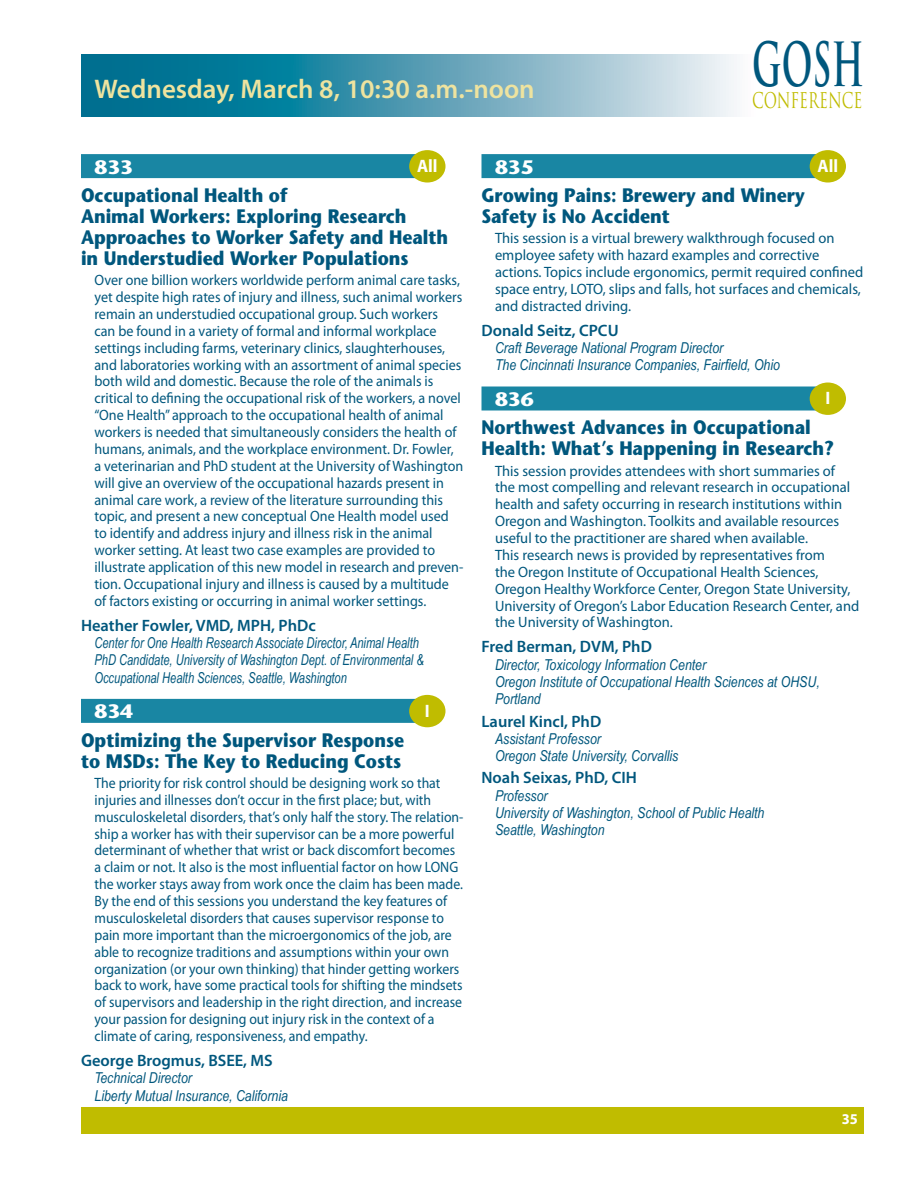
<style>
.page{position:relative;width:918px;height:1188px;background:#fff}
.page>*{position:absolute;margin:0;border:0;box-sizing:border-box;transform-origin:0 0}
.GOSH{font:700 59.25px "Trajan Pro";color:#00577d;scale:.56 1}
.Session_heading_sm{font:600 27px "Myriad Pro";color:#eee39f}
.t1{font:21.15px "Trajan Pro";color:#c0bc00;scale:.69 1}
.Class_Title{font:700 19.5px/21px "Stone Sans";color:#00577d;scale:.9 1}
.Class_-Level{font:700 19.5px "Stone Sans";color:#fff;scale:1.05 1}
.t2{font:700 18px "Myriad Pro";letter-spacing:-.005em;color:#fff;scale:.95 1}
.Speaker_Subtitle{font:600 16.5px "Myriad Pro";color:#00577d}
.Body_text{font:15px/17px "Myriad Pro";color:#00577d;scale:.94 1}
.Body_text-2{font:15px/16.8px "Myriad Pro";color:#00577d;scale:.92 1}
.Body_text-3{font:15px/17px "Myriad Pro";color:#00577d}
.Info-caption{font:italic 15px/17.2px "Arial Narrow";color:#00577d}
.Info-caption-2{font:italic 15px/17.2px "Arial Narrow";color:#00577d;scale:.9 1}
.PAGE_Right{font:700 15px "Myriad Pro";color:#fff}
</style>
<div class="page">
<svg style="left:81px;top:54px;width:653px;height:62px;background:#57a0b7"></svg>
<div style="left:81px;top:1107px;width:783px;height:27px;background:#c0bc00"></div>
<div style="left:81px;top:154px;width:342px;height:24px;background:#1986a3"></div>
<div style="left:81px;top:699px;width:342px;height:24px;background:#1986a3"></div>
<div style="left:409px;top:150px;width:37px;height:33px;background:#c0bc00;border-radius:50%"></div>
<div style="left:409px;top:695px;width:37px;height:32px;background:#c0bc00;border-radius:50%"></div>
<div style="left:482px;top:154px;width:342px;height:24px;background:#1986a3"></div>
<div style="left:482px;top:387px;width:342px;height:24px;background:#1986a3"></div>
<div style="left:810px;top:150px;width:36px;height:33px;background:#c0bc00;border-radius:50%"></div>
<div style="left:810px;top:383px;width:36px;height:32px;background:#c0bc00;border-radius:50%"></div>
<p class="Session_heading_sm" style="left:94px;top:74px;width:442px">Wednesday, March 8, 10:30 a.m.-noon</p>
<p class="GOSH" style="left:752px;top:27px;width:201px">GOSH</p>
<p class="t1" style="left:752px;top:87px;width:161px">CONFERENCE</p>
<p class="Class_-Level" style="left:94px;top:154px;width:38px">833</p>
<p class="t2" style="left:417px;top:156px;width:23px">All</p>
<p class="Class_Title" style="left:81px;top:184px;width:410px">Occupational Health of<br>Animal Workers: Exploring Research Approaches to Worker Safety and Health in Understudied Worker Populations</p>
<p class="Body_text" style="left:94px;top:272px;width:394px">Over one billion workers worldwide perform animal care tasks, yet despite high rates of injury and illness, such animal workers remain an understudied occupational group. Such workers<br>can be found in a variety of formal and informal workplace settings including farms, veterinary clinics, slaughterhouses, and laboratories working with an assortment of animal species both wild and domestic. Because the role of the animals is critical to defining the occupational risk of the workers, a novel “One Health” approach to the occupational health of animal workers is needed that simultaneously considers the health of humans, animals, and the workplace environment. Dr. Fowler, a veterinarian and PhD student at the University of Washington will give an overview of the occupational hazards present in animal care work, a review of the literature surrounding this topic, and present a new conceptual One Health model used to identify and address injury and illness risk in the animal worker setting. At least two case examples are provided to illustrate application of this new model in research and preven&shy;tion. Occupational injury and illness is caused by a multitude of factors existing or occurring in animal worker settings.</p>
<p class="Speaker_Subtitle" style="left:81px;top:616px;width:236px">Heather Fowler, VMD, MPH, PhDc</p>
<p class="Info-caption-2" style="left:94px;top:634px;width:367px">Center for One Health Research Associate Director, Animal Health<br>PhD Candidate, University of Washington Dept. of Environmental &amp;<br>Occupational Health Sciences, Seattle, Washington</p>
<p class="Class_-Level" style="left:94px;top:699px;width:38px">834</p>
<p class="t2" style="left:425px;top:700px;width:7px">I</p>
<p class="Class_Title" style="left:81px;top:729px;width:361px">Optimizing the Supervisor Response to MSDs: The Key to Reducing Costs</p>
<p class="Body_text-2" style="left:94px;top:775px;width:403px">The priority for risk control should be designing work so that injuries and illnesses don’t occur in the first place; but, with musculoskeletal disorders, that’s only half the story. The relation&shy;ship a worker has with their supervisor can be a more powerful determinant of whether that wrist or back discomfort becomes a claim or not. It also is the most influential factor on how LONG the worker stays away from work once the claim has been made.<br>By the end of this sessions you understand the key features of musculoskeletal disorders that causes supervisor response to pain more important than the microergonomics of the job, are able to recognize traditions and assumptions within your own organization (or your own thinking) that hinder getting workers back to work, have some practical tools for shifting the mindsets of supervisors and leadership in the right direction, and increase your passion for designing out injury risk in the context of a climate of caring, responsiveness, and empathy.</p>
<p class="Speaker_Subtitle" style="left:81px;top:1051px;width:193px">George Brogmus, BSEE, MS</p>
<p class="Info-caption" style="left:94px;top:1069px;width:99px">Technical Director</p>
<p class="Info-caption" style="left:94px;top:1086px;width:195px">Liberty Mutual Insurance, California</p>
<p class="Class_-Level" style="left:495px;top:154px;width:38px">835</p>
<p class="t2" style="left:818px;top:156px;width:23px">All</p>
<p class="Class_Title" style="left:482px;top:184px;width:361px">Growing Pains: Brewery and Winery<br>Safety is No Accident</p>
<p class="Body_text-3" style="left:495px;top:230px;width:370px">This session is a virtual brewery walkthrough focused on employee safety with hazard examples and corrective actions. Topics include ergonomics, permit required confined space entry, LOTO, slips and falls, hot surfaces and chemicals, and distracted driving.</p>
<p class="Speaker_Subtitle" style="left:482px;top:321px;width:139px">Donald Seitz, CPCU</p>
<p class="Info-caption" style="left:495px;top:339px;width:230px">Craft Beverage National Program Director</p>
<p class="Info-caption" style="left:495px;top:356px;width:287px">The Cincinnati Insurance Companies, Fairfield, Ohio</p>
<p class="Class_-Level" style="left:495px;top:387px;width:38px">836</p>
<p class="t2" style="left:825px;top:388px;width:7px">I</p>
<p class="Class_Title" style="left:482px;top:417px;width:394px">Northwest Advances in Occupational<br>Health: What’s Happening in Research?</p>
<p class="Body_text-3" style="left:495px;top:462px;width:366px">This session provides attendees with short summaries of<br>the most compelling and relevant research in occupational health and safety occurring in research institutions within Oregon and Washington. Toolkits and available resources useful to the practitioner are shared when available.<br>This research news is provided by representatives from<br>the Oregon Institute of Occupational Health Sciences, Oregon Healthy Workforce Center, Oregon State University, University of Oregon’s Labor Education Research Center, and the University of Washington.</p>
<p class="Speaker_Subtitle" style="left:482px;top:638px;width:172px">Fred Berman, DVM, PhD</p>
<p class="Info-caption" style="left:495px;top:656px;width:213px">Director, Toxicology Information Center</p>
<p class="Info-caption" style="left:495px;top:673px;width:326px">Oregon Institute of Occupational Health Sciences at OHSU,<br>Portland</p>
<p class="Speaker_Subtitle" style="left:482px;top:712px;width:121px">Laurel Kincl, PhD</p>
<p class="Info-caption" style="left:495px;top:730px;width:107px">Assistant Professor</p>
<p class="Info-caption" style="left:495px;top:747px;width:185px">Oregon State University, Corvallis</p>
<p class="Speaker_Subtitle" style="left:482px;top:769px;width:157px">Noah Seixas, PhD, CIH</p>
<p class="Info-caption" style="left:495px;top:786px;width:54px">Professor</p>
<p class="Info-caption" style="left:495px;top:804px;width:271px">University of Washington, School of Public Health<br>Seattle, Washington</p>
<p class="PAGE_Right" style="left:842px;top:1110px;width:18px">35</p>
</div>
